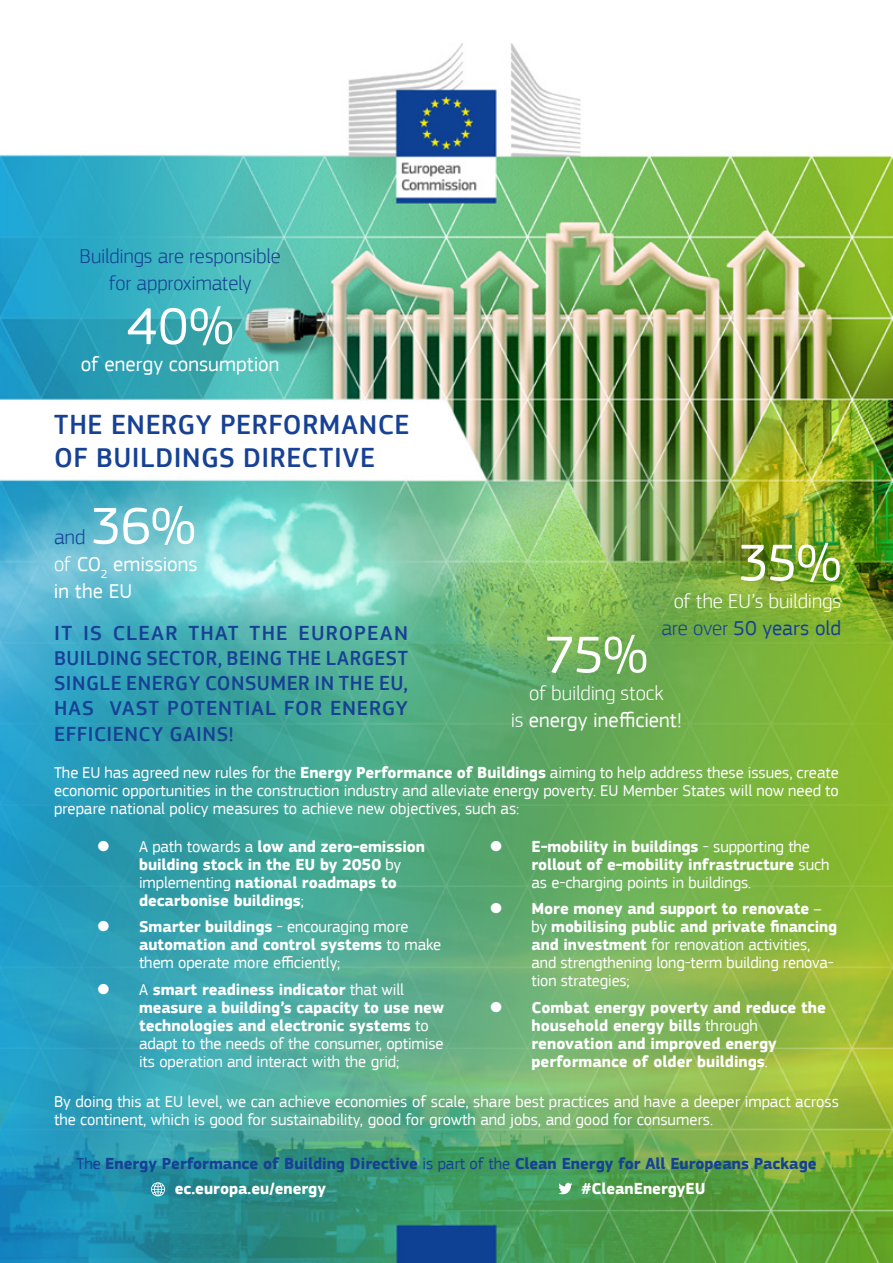
<style>
.page{position:relative;width:893px;height:1263px;background:#fff}
.page>*{position:absolute;margin:0;border:0;box-sizing:border-box;transform-origin:0 0}
.t1{font:54px "EC Square Sans Pro";letter-spacing:-.01em;color:#fff}
.t2{font:500 28.5px/33px "EC Square Sans Pro";letter-spacing:.02em;color:#164194}
.t3{font:500 21px/25.2px "EC Square Sans Pro";letter-spacing:.03em;color:#164194;text-align:justify}
.t4{font:21px/27px "EC Square Sans Pro";color:#fff;text-align:center}
.t5{font:300 21px/27px "EC Square Sans Pro";letter-spacing:-.005em;color:#164194;text-align:center}
.t6{font:300 21px/27px "EC Square Sans Pro";letter-spacing:-.005em;color:#fff;text-align:center}
.t7{font:16.5px/18px "EC Square Sans Pro";color:#fff}
.t8{font:700 16.5px/18px "EC Square Sans Pro";letter-spacing:-.005em;color:#fff}
.t9{font:700 16.5px/24.8px "EC Square Sans Pro";color:#164194}
.s1{font-weight:300}
.s2{color:#164194}
.s3{font-weight:400;color:#164194}
.s4{font-weight:700}
.s5{font-weight:400}
.s6{color:#fff}
</style>
<div class="page">
<img style="left:0;top:43px;width:893px;height:1220px">
<svg style="left:151px;top:1182px;width:14px;height:14px"></svg>
<svg style="left:558px;top:1183px;width:14px;height:11px"></svg>
<p class="t5" style="left:80px;top:243px;width:203px">Buildings are responsible for approximately</p>
<h1 class="t1" style="left:127px;top:295px;width:108px">40%</h1>
<p class="t4" style="left:81px;top:351px;width:200px">of energy consumption</p>
<h2 class="t2" style="left:54px;top:409px;width:357px">THE ENERGY PERFORMANCE<br>OF BUILDINGS DIRECTIVE</h2>
<h1 class="t1" style="left:91px;top:494px;width:106px">36%</h1>
<p class="t4" style="left:54px;top:550px;width:145px;text-align:left"><span class="s1">of</span> CO<sub>2</sub> emissions in the EU</p>
<p class="t5" style="left:54px;top:523px;width:33px">and</p>
<p class="t3" style="left:54px;top:621px;width:355px">IT IS CLEAR THAT THE EUROPEAN BUILDING SECTOR, BEING THE LARGEST SINGLE ENERGY CONSUMER IN THE EU, HAS VAST POTENTIAL FOR ENERGY EFFICIENCY GAINS!</p>
<h1 class="t1" style="left:738px;top:531px;width:104px">35%</h1>
<p class="t6" style="left:661px;top:587px;width:181px">of the EU’s buildings <span class="s2">are over</span> <span class="s3">50 years old</span></p>
<h1 class="t1" style="left:545px;top:623px;width:104px">75%</h1>
<p class="t4" style="left:511px;top:679px;width:172px"><span class="s1">of building stock<br>is</span> energy inefficient!</p>
<p class="t7" style="left:54px;top:763px;width:786px;text-align:justify">The EU has agreed new rules for the <span class="s4">Energy Performance of Buildings</span> aiming to help address these issues, create economic opportunities in the construction industry and alleviate energy poverty. EU Member States will now need to prepare national policy measures to achieve new objectives, such as:</p>
<p class="t8" style="left:139px;top:838px;width:288px;text-indent:-43px"><span class="s5">● A path towards a</span> low and zero-emission building stock in the EU by 2050 <span class="s5">by implementing</span> national roadmaps to decarbonise buildings<span class="s5">;</span></p>
<p class="t7" style="left:139px;top:918px;width:304px;text-indent:-43px">● <span class="s4">Smarter buildings</span> - encouraging more <span class="s4">automation and control systems</span> to make them operate more efficiently;</p>
<p class="t8" style="left:139px;top:981px;width:307px;text-indent:-43px"><span class="s5">● A</span> smart readiness indicator <span class="s5">that will </span>measure a building’s capacity to use new technologies and electronic systems <span class="s5">to adapt to the needs of the consumer, optimise its operation and interact with the grid;</span></p>
<p class="t8" style="left:531px;top:838px;width:299px;text-indent:-43px"><span class="s5">●</span> E-mobility in buildings <span class="s5">- supporting the </span>rollout of e-mobility infrastructure <span class="s5">such as e-charging points in buildings.</span></p>
<p class="t7" style="left:531px;top:900px;width:307px;text-indent:-43px">● <span class="s4">More money and support to renovate</span> – by <span class="s4">mobilising public and private financing and investment</span> for renovation activities, and strengthening long-term building renova&shy;tion strategies;</p>
<p class="t8" style="left:531px;top:999px;width:296px;text-indent:-43px"><span class="s5">●</span> Combat energy poverty and reduce the household energy bills <span class="s5">through </span>renovation and improved energy performance of older buildings<span class="s5">.</span></p>
<p class="t7" style="left:54px;top:1093px;width:786px">By doing this at EU level, we can achieve economies of scale, share best practices and have a deeper impact across the continent, which is good for sustainability, good for growth and jobs, and good for consumers.</p>
<p class="t9" style="left:175px;top:1152px;width:643px;text-indent:-98px"><span class="s5">The</span> Energy Performance of Building Directive <span class="s5">is part of the</span> Clean Energy for All Europeans Package <span class="s6">ec.europa.eu/energy</span></p>
<p class="t8" style="left:581px;top:1180px;width:126px">#CleanEnergyEU</p>
</div>
